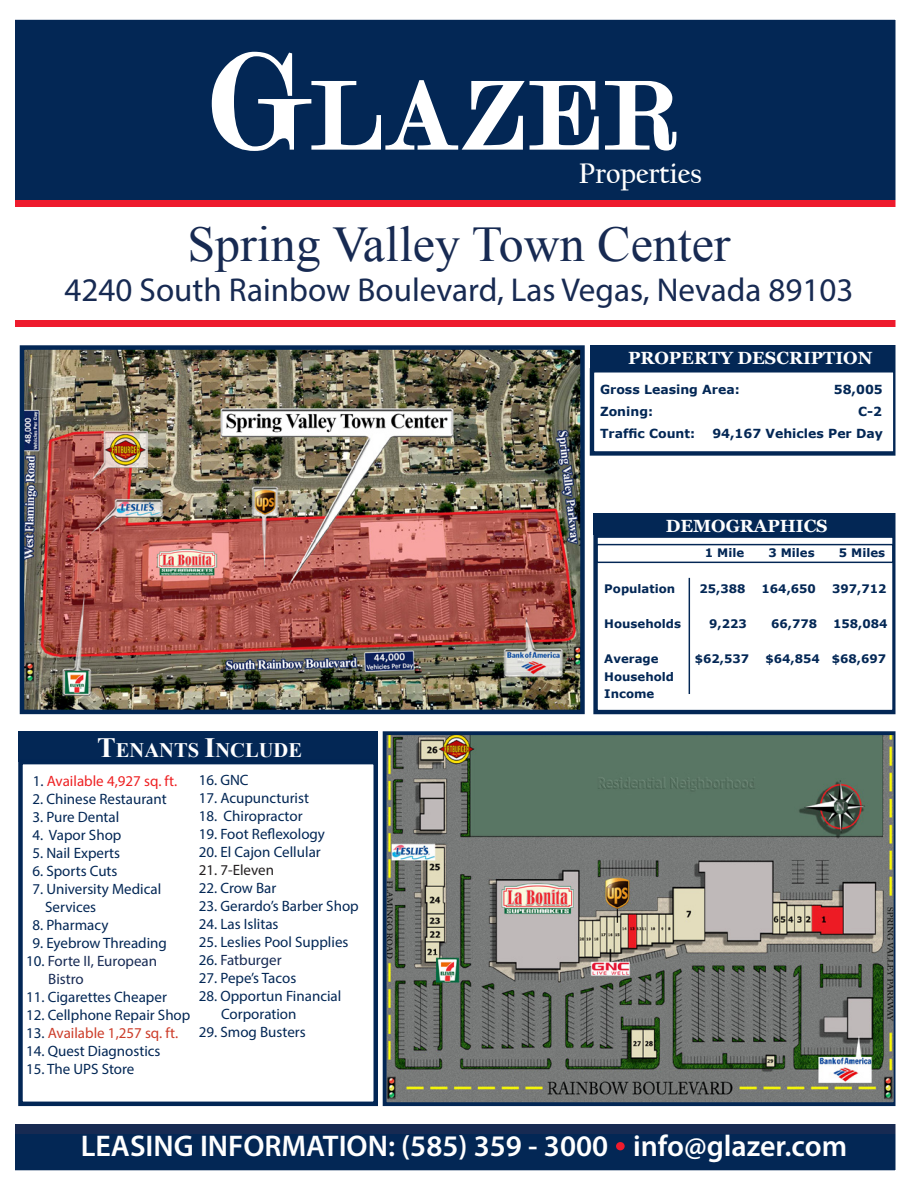
<style>
.page{position:relative;width:918px;height:1188px;background:#fff}
.page>*{position:absolute;margin:0;border:0;box-sizing:border-box;transform-origin:0 0}
.t1{font:49.95px "Times New Roman";color:#172a52}
.t2{font:33.15px "Myriad Pro";color:#172a52}
.t3{font:600 30px "Myriad Pro";color:#fff}
.t4{font:700 29.7px "Californian FB";color:#fff;scale:.93 1}
.t5{font:700 20.55px "Times New Roman";color:#fff}
.t6{font:700 17.7px "Vani";color:#fff}
.t7{font:15px "Myriad Pro";color:#032755}
.t8{font:15px/18px "Myriad Pro";color:#172a54}
.t9{font:15px "Myriad Pro";color:#cc3d2a}
.t10{font:15px "Myriad Pro";color:#ee2123}
.t11{font:15px "Myriad Pro";color:#231f20}
.t12{font:700 12.45px "Verdana";color:#032755}
.t13{font:700 11.7px "Verdana";color:#032755}
.s1{font-size:27.9px}
.s2{color:#032755}
</style>
<div class="page">
<img style="left:15px;top:19px;width:881px;height:1152px">
<p class="t4" style="left:579px;top:156px;width:133px">Properties</p>
<p class="t1" style="left:187px;top:210px;width:545px">Spring Valley Town Center</p>
<p class="t2" style="left:64px;top:269px;width:791px">4240 South Rainbow Boulevard, Las Vegas, Nevada 89103</p>
<p class="t6" style="left:628px;top:348px;width:246px">PROPERTY DESCRIPTION</p>
<p class="t12" style="left:600px;top:380px;width:141px">Gross Leasing Area:</p>
<p class="t12" style="left:834px;top:380px;width:50px">58,005</p>
<p class="t12" style="left:600px;top:402px;width:55px">Zoning:</p>
<p class="t12" style="left:858px;top:402px;width:25px">C-2</p>
<p class="t12" style="left:600px;top:425px;width:97px">Traffic Count:</p>
<p class="t12" style="left:712px;top:425px;width:172px">94,167 Vehicles Per Day</p>
<p class="t6" style="left:666px;top:515px;width:164px">DEMOGRAPHICS</p>
<p class="t13" style="left:705px;top:545px;width:41px">1 Mile</p>
<p class="t13" style="left:768px;top:545px;width:48px">3 Miles</p>
<p class="t13" style="left:839px;top:545px;width:48px">5 Miles</p>
<p class="t5" style="left:97px;top:736px;width:207px"><span class="s1">T</span>ENANTS <span class="s1">I</span>NCLUDE</p>
<p class="t10" style="left:33px;top:772px;width:146px"><span class="s2">1.</span> Available 4,927 sq. ft.</p>
<p class="t7" style="left:32px;top:790px;width:136px">2. Chinese Restaurant</p>
<p class="t7" style="left:32px;top:808px;width:89px">3. Pure Dental</p>
<p class="t7" style="left:32px;top:826px;width:91px">4. Vapor Shop</p>
<p class="t7" style="left:32px;top:844px;width:89px">5. Nail Experts</p>
<p class="t7" style="left:32px;top:862px;width:87px">6. Sports Cuts</p>
<p class="t7" style="left:32px;top:880px;width:130px">7. University Medical</p>
<p class="t7" style="left:45px;top:898px;width:53px">Services</p>
<p class="t7" style="left:32px;top:916px;width:78px">8. Pharmacy</p>
<p class="t7" style="left:32px;top:934px;width:136px">9. Eyebrow Threading</p>
<p class="t8" style="left:48px;top:952px;width:110px;text-indent:-22px"><span class="s2">10.</span> Forte II, European<br>Bistro</p>
<p class="t7" style="left:26px;top:988px;width:142px">11. Cigarettes Cheaper</p>
<p class="t7" style="left:26px;top:1006px;width:166px">12. Cellphone Repair Shop</p>
<p class="t9" style="left:26px;top:1024px;width:154px"><span class="s2">13.</span> Available 1,257 sq. ft.</p>
<p class="t7" style="left:26px;top:1042px;width:136px">14. Quest Diagnostics</p>
<p class="t7" style="left:26px;top:1060px;width:110px">15. The UPS Store</p>
<p class="t7" style="left:199px;top:771px;width:51px">16. GNC</p>
<p class="t7" style="left:199px;top:789px;width:112px">17. Acupuncturist</p>
<p class="t7" style="left:199px;top:807px;width:105px">18. Chiropractor</p>
<p class="t7" style="left:199px;top:825px;width:128px">19. Foot Reflexology</p>
<p class="t7" style="left:199px;top:843px;width:124px">20. El Cajon Cellular</p>
<p class="t11" style="left:199px;top:861px;width:77px">21. 7-Eleven</p>
<p class="t7" style="left:199px;top:879px;width:79px">22. Crow Bar</p>
<p class="t7" style="left:199px;top:897px;width:162px">23. Gerardo’s Barber Shop</p>
<p class="t7" style="left:199px;top:915px;width:81px">24. Las Islitas</p>
<p class="t7" style="left:199px;top:933px;width:151px">25. Leslies Pool Supplies</p>
<p class="t8" style="left:199px;top:951px;width:84px"><span class="s2">26.</span> Fatburger</p>
<p class="t7" style="left:199px;top:969px;width:99px">27. Pepe’s Tacos</p>
<p class="t7" style="left:199px;top:987px;width:144px">28. Opportun Financial</p>
<p class="t7" style="left:221px;top:1005px;width:77px">Corporation</p>
<p class="t7" style="left:199px;top:1023px;width:108px">29. Smog Busters</p>
<p class="t13" style="left:604px;top:580px;width:73px">Population</p>
<p class="t13" style="left:699px;top:580px;width:48px">25,388</p>
<p class="t13" style="left:762px;top:580px;width:56px">164,650</p>
<p class="t13" style="left:832px;top:580px;width:56px">397,712</p>
<p class="t13" style="left:604px;top:615px;width:78px">Households</p>
<p class="t13" style="left:709px;top:615px;width:39px">9,223</p>
<p class="t13" style="left:771px;top:615px;width:48px">66,778</p>
<p class="t13" style="left:833px;top:615px;width:56px">158,084</p>
<p class="t13" style="left:604px;top:651px;width:56px">Average</p>
<p class="t13" style="left:695px;top:651px;width:56px">$62,537</p>
<p class="t13" style="left:765px;top:651px;width:122px">$64,854 $68,697</p>
<p class="t13" style="left:604px;top:668px;width:71px">Household</p>
<p class="t13" style="left:604px;top:686px;width:52px">Income</p>
<p class="t3" style="left:81px;top:1127px;width:768px">LEASING INFORMATION: (585) 359 - 3000 info@glazer.com</p>
</div>
